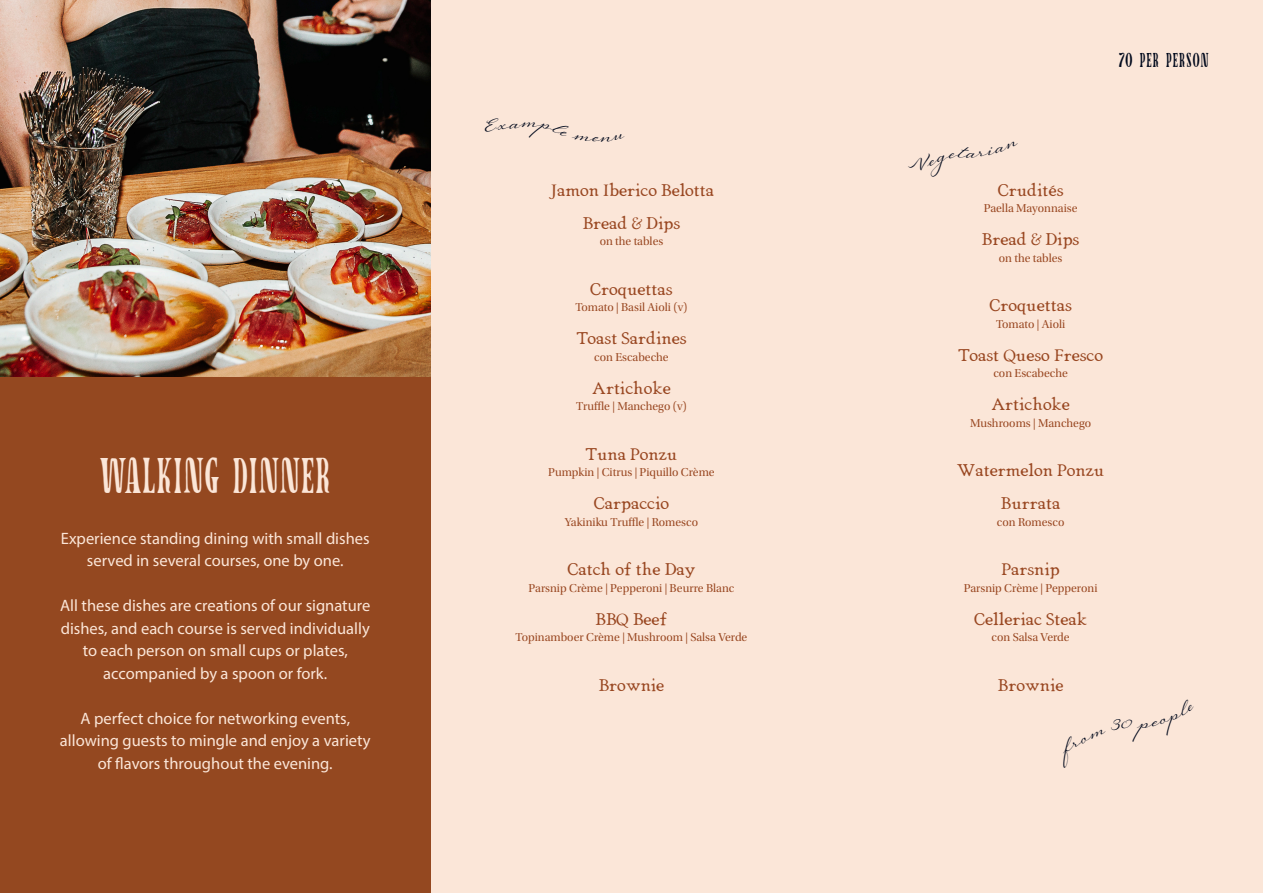
<style>
.page{position:relative;width:1263px;height:893px;background:#fff}
.page>*{position:absolute;margin:0;border:0;box-sizing:border-box;transform-origin:0 0}
.t1{font:45px "Tay Yamas";letter-spacing:-.025em;color:#fbe6d8}
.t2{font:18px "Tay Yamas";letter-spacing:.02em;color:#01091c}
.t3{font:16.5px/22.5px "Myriad Pro";color:#fbe6d8;text-align:center}
.GERECHT_TITLE{font:16.5px "Grand Baron";color:#994721}
.GERECHT_TITLE-2{font:12px "Utopia Std Subh";color:#994721}
</style>
<div class="page">
<div style="left:431px;top:0;width:832px;height:893px;background:#fbe6d8"></div>
<div style="left:0;top:0;width:431px;height:893px;background:#944820"></div>
<img style="left:0;top:0;width:431px;height:376px">
<p class="t1" style="left:98px;top:457px;width:235px">WALKING DINNER</p>
<p class="t3" style="left:61px;top:527px;width:310px">Experience standing dining with small dishes served in several courses, one by one.</p>
<p class="t3" style="left:60px;top:594px;width:311px">All these dishes are creations of our signature dishes, and each course is served individually to each person on small cups or plates, accompanied by a spoon or fork.</p>
<p class="t3" style="left:60px;top:707px;width:312px">A perfect choice for networking events, allowing guests to mingle and enjoy a variety of flavors throughout the evening.</p>
<p class="GERECHT_TITLE" style="left:549px;top:177px;width:167px">Jamon Iberico Belotta</p>
<p class="GERECHT_TITLE" style="left:583px;top:210px;width:99px">Bread &amp; Dips</p>
<p class="GERECHT_TITLE-2" style="left:600px;top:235px;width:65px">on the tables</p>
<p class="GERECHT_TITLE" style="left:590px;top:276px;width:84px">Croquettas</p>
<p class="GERECHT_TITLE-2" style="left:575px;top:301px;width:114px">Tomato | Basil Aioli (v)</p>
<p class="GERECHT_TITLE" style="left:576px;top:325px;width:112px">Toast Sardines</p>
<p class="GERECHT_TITLE-2" style="left:594px;top:351px;width:76px">con Escabeche</p>
<p class="GERECHT_TITLE" style="left:592px;top:375px;width:80px">Artichoke</p>
<p class="GERECHT_TITLE-2" style="left:576px;top:400px;width:112px">Truffle | Manchego (v)</p>
<p class="GERECHT_TITLE" style="left:585px;top:441px;width:93px">Tuna Ponzu</p>
<p class="GERECHT_TITLE-2" style="left:548px;top:466px;width:168px">Pumpkin | Citrus | Piquillo Crème</p>
<p class="GERECHT_TITLE" style="left:594px;top:490px;width:77px">Carpaccio</p>
<p class="GERECHT_TITLE-2" style="left:565px;top:516px;width:135px">Yakiniku Truffle | Romesco</p>
<p class="GERECHT_TITLE" style="left:567px;top:556px;width:130px">Catch of the Day</p>
<p class="GERECHT_TITLE-2" style="left:529px;top:582px;width:207px">Parsnip Crème | Pepperoni | Beurre Blanc</p>
<p class="GERECHT_TITLE" style="left:596px;top:606px;width:73px">BBQ Beef</p>
<p class="GERECHT_TITLE-2" style="left:516px;top:631px;width:233px">Topinamboer Crème | Mushroom | Salsa Verde</p>
<p class="GERECHT_TITLE" style="left:599px;top:672px;width:67px">Brownie</p>
<p class="t2" style="left:1118px;top:52px;width:92px">70 PER PERSON</p>
<p class="GERECHT_TITLE" style="left:998px;top:177px;width:67px">Crudités</p>
<p class="GERECHT_TITLE-2" style="left:984px;top:202px;width:95px">Paella Mayonnaise</p>
<p class="GERECHT_TITLE" style="left:982px;top:226px;width:99px">Bread &amp; Dips</p>
<p class="GERECHT_TITLE-2" style="left:999px;top:252px;width:65px">on the tables</p>
<p class="GERECHT_TITLE" style="left:989px;top:292px;width:84px">Croquettas</p>
<p class="GERECHT_TITLE-2" style="left:996px;top:318px;width:71px">Tomato | Aioli</p>
<p class="GERECHT_TITLE" style="left:958px;top:342px;width:146px">Toast Queso Fresco</p>
<p class="GERECHT_TITLE-2" style="left:993px;top:367px;width:76px">con Escabeche</p>
<p class="GERECHT_TITLE" style="left:991px;top:391px;width:80px">Artichoke</p>
<p class="GERECHT_TITLE-2" style="left:970px;top:417px;width:123px">Mushrooms | Manchego</p>
<p class="GERECHT_TITLE" style="left:957px;top:457px;width:149px">Watermelon Ponzu</p>
<p class="GERECHT_TITLE" style="left:1001px;top:490px;width:61px">Burrata</p>
<p class="GERECHT_TITLE-2" style="left:997px;top:516px;width:69px">con Romesco</p>
<p class="GERECHT_TITLE" style="left:1002px;top:556px;width:60px">Parsnip</p>
<p class="GERECHT_TITLE-2" style="left:964px;top:582px;width:135px">Parsnip Crème | Pepperoni</p>
<p class="GERECHT_TITLE" style="left:974px;top:606px;width:115px">Celleriac Steak</p>
<p class="GERECHT_TITLE-2" style="left:992px;top:631px;width:80px">con Salsa Verde</p>
<p class="GERECHT_TITLE" style="left:998px;top:672px;width:67px">Brownie</p>
</div>
